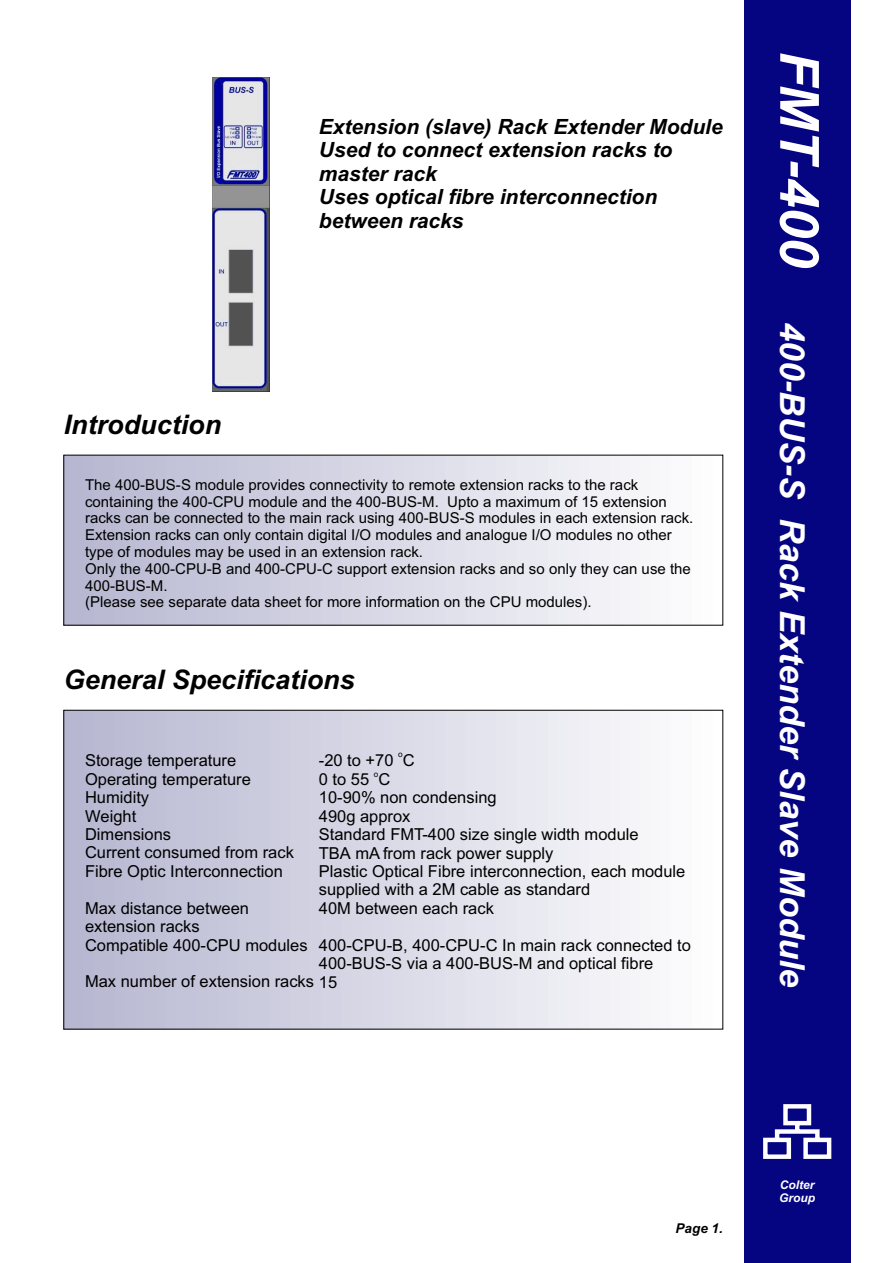
<style>
.page{position:relative;width:894px;height:1263px;background:#fff}
.page>*{position:absolute;margin:0;border:0;box-sizing:border-box;transform-origin:0 0}
.t1{font:italic 700 34.5px "Arial";color:#fff}
.t2{font:italic 700 27px "Arial";color:#000}
.t3{font:italic 700 21px/23.4px "Arial";color:#000}
.t4{font:16.5px/18.5px "Arial";color:#000}
.t5{font:15px/16.8px "Arial";color:#000}
.t6{font:italic 700 13.5px "Arial";color:#000}
.t7{font:italic 700 12px/13.4px "Arial";color:#fff}
.t8{font:8.25px "Arial";color:#000}
.s1{font-size:54px}
</style>
<div class="page">
<div style="left:744px;top:0;width:106px;height:1263px;background:#050582"></div>
<hr style="left:765px;top:1138px;width:24px;height:4px;background:#fff">
<hr style="left:787px;top:1140px;width:4px;height:17px;background:#fff">
<div style="left:765px;top:1154px;width:24px;height:5px;background:#fff"></div>
<div style="left:763px;top:1140px;width:5px;height:17px;background:#fff"></div>
<hr style="left:806px;top:1138px;width:23px;height:4px;background:#fff">
<hr style="left:827px;top:1140px;width:4px;height:17px;background:#fff">
<div style="left:806px;top:1154px;width:23px;height:5px;background:#fff"></div>
<div style="left:803px;top:1140px;width:5px;height:17px;background:#fff"></div>
<div style="left:785px;top:1104px;width:24px;height:5px;background:#fff"></div>
<hr style="left:807px;top:1106px;width:4px;height:17px;background:#fff">
<hr style="left:785px;top:1121px;width:24px;height:4px;background:#fff">
<div style="left:783px;top:1106px;width:5px;height:17px;background:#fff"></div>
<div style="left:777px;top:1129px;width:40px;height:5px;background:#fff"></div>
<div style="left:815px;top:1132px;width:5px;height:8px;background:#fff"></div>
<svg style="left:775px;top:1123px;width:36px;height:17px"></svg>
<img style="left:213px;top:78px;width:56px;height:313px">
<h2 class="t2" style="left:64px;top:414px;width:159px">Introduction</h2>
<p class="t3" style="left:319px;top:117px;width:405px">Extension (slave) Rack Extender Module<br>Used to connect extension racks to master rack<br>Uses optical fibre interconnection between racks</p>
<p class="t5" style="left:85px;top:478px;width:610px">The 400-BUS-S module provides connectivity to remote extension racks to the rack containing the 400-CPU module and the 400-BUS-M. Upto a maximum of 15 extension racks can be connected to the main rack using 400-BUS-S modules in each extension rack.<br>Extension racks can only contain digital I/O modules and analogue I/O modules no other type of modules may be used in an extension rack.<br>Only the 400-CPU-B and 400-CPU-C support extension racks and so only they can use the 400-BUS-M.<br>(Please see separate data sheet for more information on the CPU modules).</p>
<h2 class="t2" style="left:64px;top:669px;width:293px">General Specifications</h2>
<p class="t8" style="left:398px;top:751px;width:6px">o</p>
<p class="t4" style="left:319px;top:752px;width:97px">-20 to +70 C</p>
<p class="t8" style="left:374px;top:771px;width:6px">o</p>
<p class="t4" style="left:319px;top:771px;width:368px">0 to 55 C<br>10-90% non condensing<br>490g approx<br>Standard FMT-400 size single width module<br>TBA mA from rack power supply<br>Plastic Optical Fibre interconnection, each module supplied with a 2M cable as standard<br>40M between each rack</p>
<p class="t4" style="left:319px;top:937px;width:374px">400-CPU-B, 400-CPU-C In main rack connected to<br>400-BUS-S via a 400-BUS-M and optical fibre</p>
<p class="t4" style="left:85px;top:753px;width:210px">Storage temperature<br>Operating temperature<br>Humidity<br>Weight<br>Dimensions<br>Current consumed from rack<br>Fibre Optic Interconnection</p>
<p class="t4" style="left:85px;top:900px;width:224px">Max distance between extension racks<br>Compatible 400-CPU modules</p>
<p class="t4" style="left:85px;top:974px;width:254px">Max number of extension racks 15</p>
<h1 class="t1" style="left:805px;top:51px;width:938px;rotate:90deg"><span class="s1">FMT-400</span> 400-BUS-S Rack Extender Slave Module</h1>
<p class="t6" style="left:676px;top:1223px;width:49px">Page 1.</p>
<p class="t7" style="left:779px;top:1179px;width:38px">Colter<br>Group</p>
</div>
